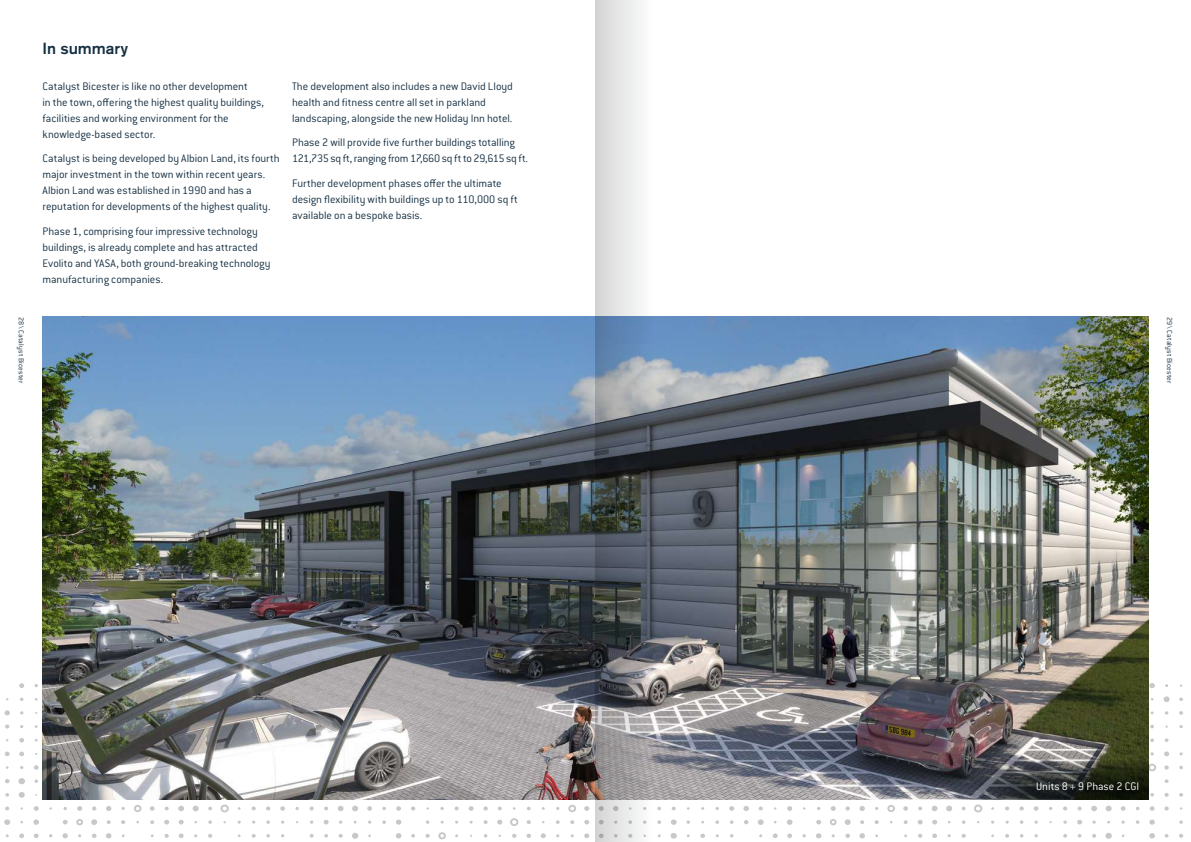
<style>
.page{position:relative;width:1191px;height:842px;background:#fff}
.page>*{position:absolute;margin:0;border:0;box-sizing:border-box;transform-origin:0 0}
.t1{font:500 16px "Akzidenz Grotesk BE";letter-spacing:-.005em;color:#163043}
.t2{font:300 12px/16px "Conduit ITC Std";letter-spacing:-.005em;color:#163043}
.t3{font:300 12px "Conduit ITC Std";color:#fff}
.t4{font:300 8px "Conduit ITC Std";letter-spacing:.015em;color:#163043}
</style>
<div class="page">
<svg style="left:496px;top:682px;width:687px;height:157px"></svg>
<svg style="left:4px;top:683px;width:484px;height:157px"></svg>
<img style="left:43px;top:317px;width:1105px;height:482px">
<svg style="left:921px;top:759px;width:227px;height:40px"></svg>
<svg style="left:595px;top:0;width:57px;height:842px"></svg>
<h1 class="t1" style="left:43px;top:38px;width:87px">In summary</h1>
<p class="t2" style="left:43px;top:78px;width:223px">Catalyst Bicester is like no other development<br>in the town, offering the highest quality buildings, facilities and working environment for the knowledge-based sector.</p>
<p class="t2" style="left:43px;top:150px;width:239px">Catalyst is being developed by Albion Land, its fourth major investment in the town within recent years.<br>Albion Land was established in 1990 and has a reputation for developments of the highest quality.</p>
<p class="t2" style="left:43px;top:223px;width:230px">Phase 1, comprising four impressive technology buildings, is already complete and has attracted Evolito and YASA, both ground-breaking technology manufacturing companies.</p>
<p class="t2" style="left:292px;top:78px;width:222px">The development also includes a new David Lloyd health and fitness centre all set in parkland landscaping, alongside the new Holiday Inn hotel.</p>
<p class="t2" style="left:292px;top:134px;width:237px">Phase 2 will provide five further buildings totalling<br>121,735 sq ft, ranging from 17,660 sq ft to 29,615 sq ft.</p>
<p class="t2" style="left:292px;top:175px;width:227px">Further development phases offer the ultimate design flexibility with buildings up to 110,000 sq ft available on a bespoke basis.</p>
<p class="t4" style="left:26px;top:317px;width:68px;rotate:90deg">28 \ Catalyst Bicester</p>
<p class="t4" style="left:1174px;top:317px;width:69px;rotate:90deg">29 \ Catalyst Bicester</p>
<p class="t3" style="left:1036px;top:779px;width:104px">Units 8 + 9 Phase 2 CGI</p>
</div>
